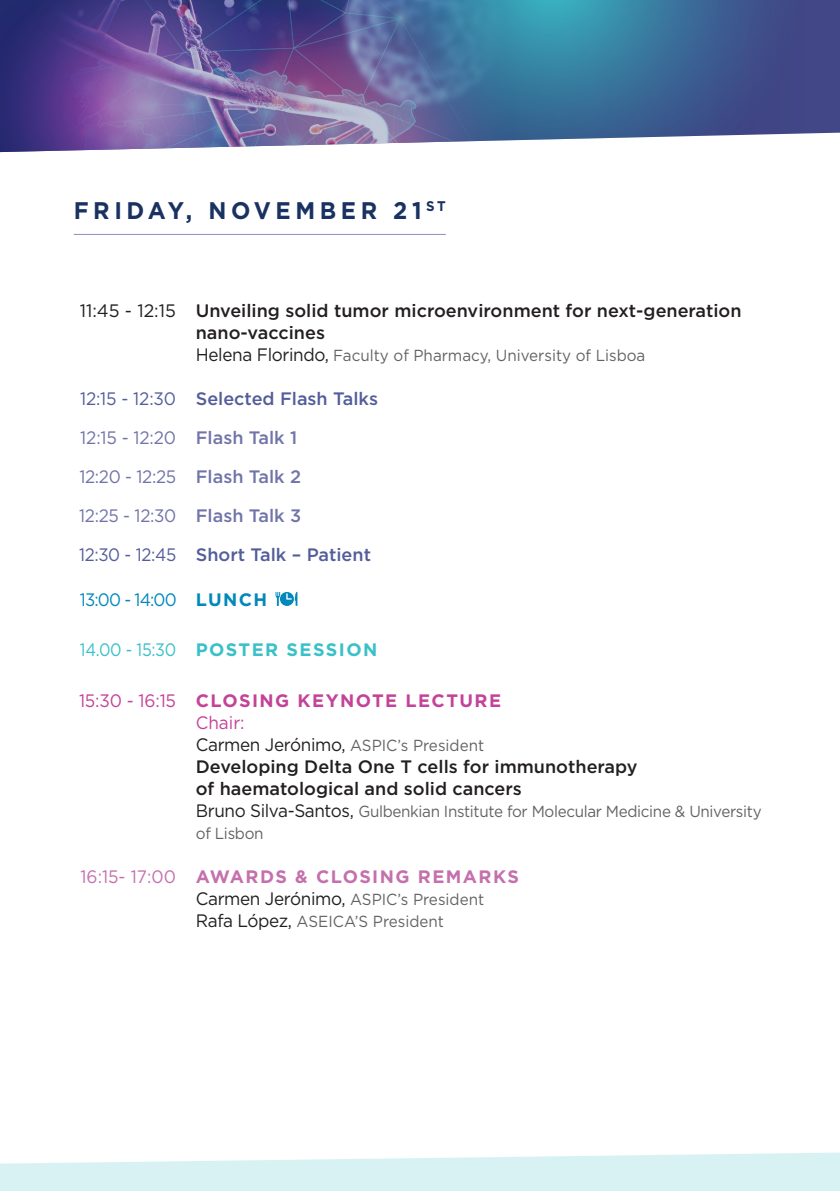
<style>
.page{position:relative;width:840px;height:1191px;background:#fff}
.page>*{position:absolute;margin:0;border:0;box-sizing:border-box;transform-origin:0 0}
.t1{font:700 24px "Gotham";letter-spacing:.2em;color:#193261;scale:.95 1}
.t2{font:500 18px/22px "Gotham";color:#231f20}
.t3{font:500 18px/39px "Gotham";color:#535d9a}
.t4{font:700 18px/22px "Gotham";letter-spacing:.08em;color:#c34398}
.t5{font:700 18px "Gotham";letter-spacing:.08em;color:#c570ad}
.t6{font:700 18px "Gotham";letter-spacing:.08em;color:#3ac0c9}
.t7{font:18px "Gotham";letter-spacing:-.05em;color:#0089ba;scale:.93 1}
.t8{font:16px/22px "Gotham";letter-spacing:-.005em;color:#636366;scale:.95 1}
.s1{font-weight:400}
.s2{font-size:18px;color:#231f20}
.s3{font-weight:400;color:#7174a8}
.s4{color:#7174a8}
.s5{font-weight:700}
</style>
<div class="page">
<svg style="left:0;top:0;width:200px;height:152px;background:#624e95"></svg>
<svg style="left:200px;top:0;width:639px;height:148px;background:#566e9d"></svg>
<svg style="left:275px;top:592px;width:22px;height:14px"></svg>
<hr style="left:74px;top:234px;width:371px;height:1px;background:#424787">
<svg style="left:0;top:1152px;width:839px;height:39px"></svg>
<h1 class="t1" style="left:74px;top:195px;width:393px">FRIDAY, NOVEMBER 21 <sup>ST</sup></h1>
<p class="t2" style="left:196px;top:299px;width:547px;text-indent:-116px"><span class="s1">11:45 - 12:15</span> Unveiling solid tumor microenvironment for next-generation nano-vaccines</p>
<p class="t8" style="left:196px;top:344px;width:474px"><span class="s2">Helena Florindo,</span> Faculty of Pharmacy, University of Lisboa</p>
<p class="t3" style="left:79px;top:379px;width:300px"><span class="s1">12:15 - 12:30</span> Selected Flash Talks<br><span class="s3">12:15 - 12:20</span> <span class="s4">Flash Talk 1<br></span><span class="s3">12:20 - 12:25</span> <span class="s4">Flash Talk 2<br></span><span class="s3">12:25 - 12:30</span> <span class="s4">Flash Talk 3<br></span><span class="s1">12:30 - 12:45</span> Short Talk – Patient</p>
<p class="t7" style="left:80px;top:588px;width:203px">13:00 - 14:00 <span class="s5">LUNCH</span></p>
<p class="t6" style="left:80px;top:638px;width:299px"><span class="s1">14.00 - 15:30</span> POSTER SESSION</p>
<p class="t4" style="left:196px;top:689px;width:306px;text-indent:-117px"><span class="s1">15:30 - 16:15</span> CLOSING KEYNOTE LECTURE<br><span class="s1">Chair:</span></p>
<p class="t8" style="left:196px;top:733px;width:305px"><span class="s2">Carmen Jerónimo,</span> ASPIC’s President</p>
<p class="t2" style="left:196px;top:755px;width:443px">Developing Delta One T cells for immunotherapy of haematological and solid cancers</p>
<p class="t8" style="left:196px;top:799px;width:596px"><span class="s2">Bruno Silva-Santos,</span> Gulbenkian Institute for Molecular Medicine &amp; University of Lisbon</p>
<p class="t5" style="left:80px;top:864px;width:440px"><span class="s1">16:15- 17:00</span> AWARDS &amp; CLOSING REMARKS</p>
<p class="t8" style="left:196px;top:887px;width:305px"><span class="s2">Carmen Jerónimo,</span> ASPIC’s President<br><span class="s2">Rafa López,</span> ASEICA’S President</p>
</div>
